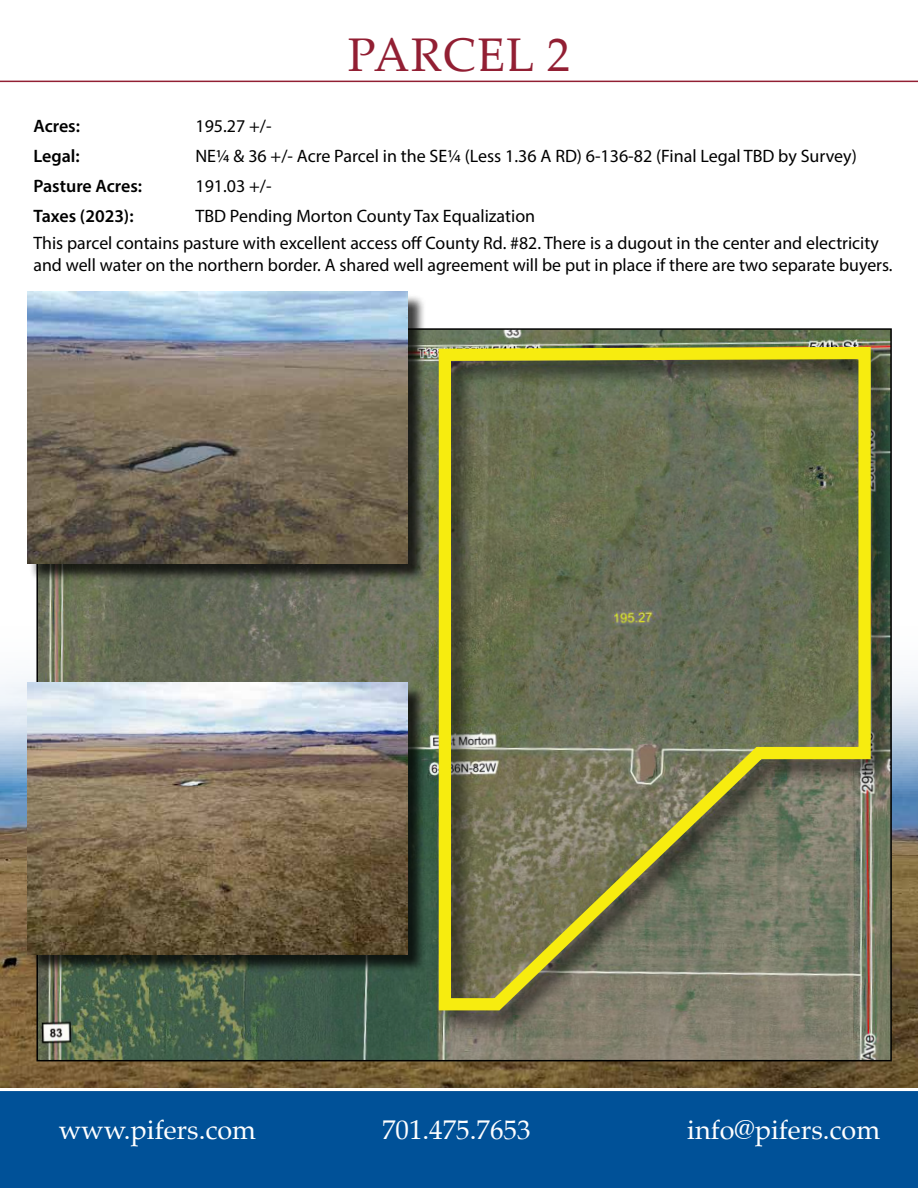
<style>
.page{position:relative;width:918px;height:1188px;background:#fff}
.page>*{position:absolute;margin:0;border:0;box-sizing:border-box;transform-origin:0 0}
.t1{font:47.25px "Palatino Linotype";letter-spacing:.03em;color:#921f33}
.t2{font:27px "Palatino";color:#fff}
.t3{font:18px/27px "Myriad Pro";color:#000}
.t4{font:600 18px "Myriad Pro";color:#000}
</style>
<div class="page">
<div style="left:0;top:1091px;width:918px;height:97px;background:#005198"></div>
<img style="left:0;top:679px;width:918px;height:409px">
<hr style="left:0;top:81px;width:918px;height:1px;background:#921f33">
<img style="left:39px;top:331px;width:850px;height:727px">
<img style="left:426px;top:333px;width:463px;height:711px">
<svg style="left:433px;top:341px;width:444px;height:676px;background:#787a53"></svg>
<div style="left:29px;top:294px;width:397px;height:288px;background:#000;opacity:.75"></div>
<img style="left:27px;top:292px;width:380px;height:272px">
<div style="left:29px;top:685px;width:397px;height:288px;background:#000;opacity:.75"></div>
<img style="left:27px;top:683px;width:380px;height:272px">
<h1 class="t1" style="left:348px;top:21px;width:224px">PARCEL 2</h1>
<p class="t4" style="left:33px;top:114px;width:48px">Acres:</p>
<p class="t3" style="left:195px;top:112px;width:78px">195.27 +/-</p>
<p class="t4" style="left:33px;top:144px;width:48px">Legal:</p>
<p class="t3" style="left:195px;top:142px;width:663px">NE¼ &amp; 36 +/- Acre Parcel in the SE¼ (Less 1.36 A RD) 6-136-82 (Final Legal TBD by Survey)</p>
<p class="t4" style="left:33px;top:174px;width:110px">Pasture Acres:</p>
<p class="t3" style="left:195px;top:172px;width:78px">191.03 +/-</p>
<p class="t4" style="left:33px;top:204px;width:102px">Taxes (2023):</p>
<p class="t3" style="left:33px;top:202px;width:847px;text-indent:162px">TBD Pending Morton County Tax Equalization<br>This parcel contains pasture with excellent access off County Rd. #82. There is a dugout in the center and electricity</p>
<p class="t3" style="left:33px;top:252px;width:861px">and well water on the northern border. A shared well agreement will be put in place if there are two separate buyers.</p>
<h2 class="t2" style="left:59px;top:1107px;width:199px">www.pifers.com</h2>
<h2 class="t2" style="left:382px;top:1107px;width:150px">701.475.7653</h2>
<h2 class="t2" style="left:687px;top:1107px;width:194px">info@pifers.com</h2>
</div>
